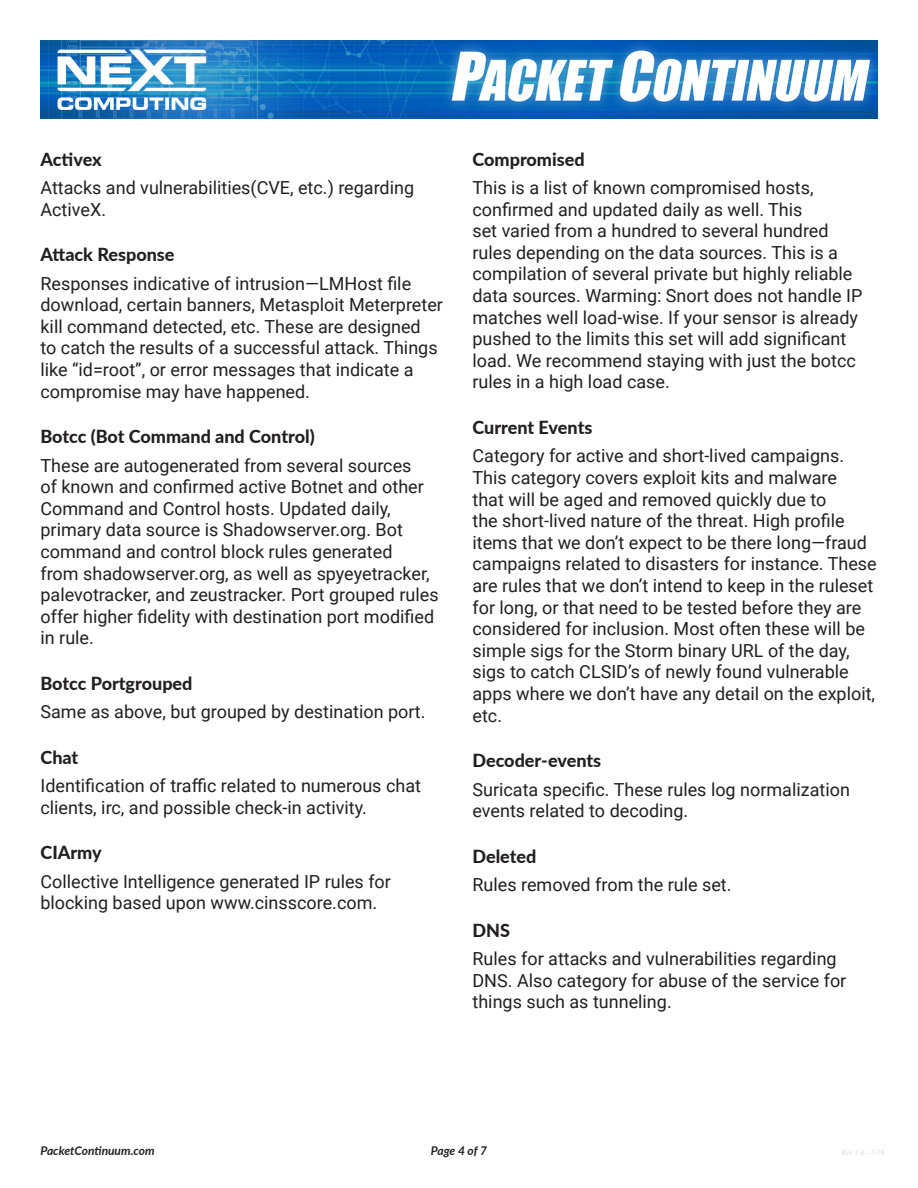
<style>
.page{position:relative;width:918px;height:1188px;background:#fff}
.page>*{position:absolute;margin:0;border:0;box-sizing:border-box;transform-origin:0 0}
.Body_Copy{font:18px/21.6px "Roboto";color:#231f20}
.Feature_Sub-Header{font:800 18px "Lato";color:#231f20}
.t1{font:italic 700 12px "Lato";letter-spacing:-.005em;color:#231f20}
.t2{font:italic 7.5px "Times New Roman";color:#d1d2d4}
</style>
<div class="page">
<img style="left:40px;top:40px;width:838px;height:79px">
<p class="Feature_Sub-Header" style="left:40px;top:146px;width:63px">Activex</p>
<p class="Body_Copy" style="left:40px;top:176px;width:375px">Attacks and vulnerabilities(CVE, etc.) regarding<br>ActiveX.</p>
<p class="Feature_Sub-Header" style="left:40px;top:241px;width:136px">Attack Response</p>
<p class="Body_Copy" style="left:40px;top:272px;width:404px">Responses indicative of intrusion—LMHost file download, certain banners, Metasploit Meterpreter kill command detected, etc. These are designed<br>to catch the results of a successful attack. Things like “id=root”, or error messages that indicate a compromise may have happened.</p>
<p class="Feature_Sub-Header" style="left:40px;top:423px;width:276px">Botcc (Bot Command and Control)</p>
<p class="Body_Copy" style="left:40px;top:454px;width:400px">These are autogenerated from several sources<br>of known and confirmed active Botnet and other Command and Control hosts. Updated daily, primary data source is Shadowserver.org. Bot command and control block rules generated<br>from shadowserver.org, as well as spyeyetracker, palevotracker, and zeustracker. Port grouped rules offer higher fidelity with destination port modified in rule.</p>
<p class="Feature_Sub-Header" style="left:40px;top:670px;width:154px">Botcc Portgrouped</p>
<p class="Body_Copy" style="left:40px;top:700px;width:387px">Same as above, but grouped by destination port.</p>
<p class="Feature_Sub-Header" style="left:40px;top:744px;width:39px">Chat</p>
<p class="Body_Copy" style="left:40px;top:774px;width:382px">Identification of traffic related to numerous chat clients, irc, and possible check-in activity.</p>
<p class="Feature_Sub-Header" style="left:40px;top:840px;width:63px">CIArmy</p>
<p class="Body_Copy" style="left:40px;top:870px;width:352px">Collective Intelligence generated IP rules for blocking based upon www.cinsscore.com.</p>
<p class="Feature_Sub-Header" style="left:472px;top:146px;width:114px">Compromised</p>
<p class="Body_Copy" style="left:472px;top:176px;width:391px">This is a list of known compromised hosts, confirmed and updated daily as well. This<br>set varied from a hundred to several hundred rules depending on the data sources. This is a compilation of several private but highly reliable data sources. Warming: Snort does not handle IP matches well load-wise. If your sensor is already pushed to the limits this set will add significant load. We recommend staying with just the botcc rules in a high load case.</p>
<p class="Feature_Sub-Header" style="left:472px;top:414px;width:121px">Current Events</p>
<p class="Body_Copy" style="left:472px;top:445px;width:406px">Category for active and short-lived campaigns.<br>This category covers exploit kits and malware<br>that will be aged and removed quickly due to<br>the short-lived nature of the threat. High profile items that we don’t expect to be there long—fraud campaigns related to disasters for instance. These are rules that we don’t intend to keep in the ruleset for long, or that need to be tested before they are considered for inclusion. Most often these will be simple sigs for the Storm binary URL of the day, sigs to catch CLSID’s of newly found vulnerable apps where we don’t have any detail on the exploit, etc.</p>
<p class="Feature_Sub-Header" style="left:472px;top:747px;width:130px">Decoder-events</p>
<p class="Body_Copy" style="left:472px;top:778px;width:379px">Suricata specific. These rules log normalization events related to decoding.</p>
<p class="Feature_Sub-Header" style="left:472px;top:843px;width:65px">Deleted</p>
<p class="Body_Copy" style="left:472px;top:873px;width:261px">Rules removed from the rule set.</p>
<p class="Feature_Sub-Header" style="left:472px;top:917px;width:39px">DNS</p>
<p class="Body_Copy" style="left:472px;top:947px;width:375px">Rules for attacks and vulnerabilities regarding<br>DNS. Also category for abuse of the service for things such as tunneling.</p>
<p class="t1" style="left:40px;top:1142px;width:116px">PacketContinuum.com</p>
<p class="t1" style="left:431px;top:1142px;width:58px">Page 4 of 7</p>
<p class="t2" style="left:842px;top:1147px;width:44px">Rev 1.0—7/19</p>
</div>
